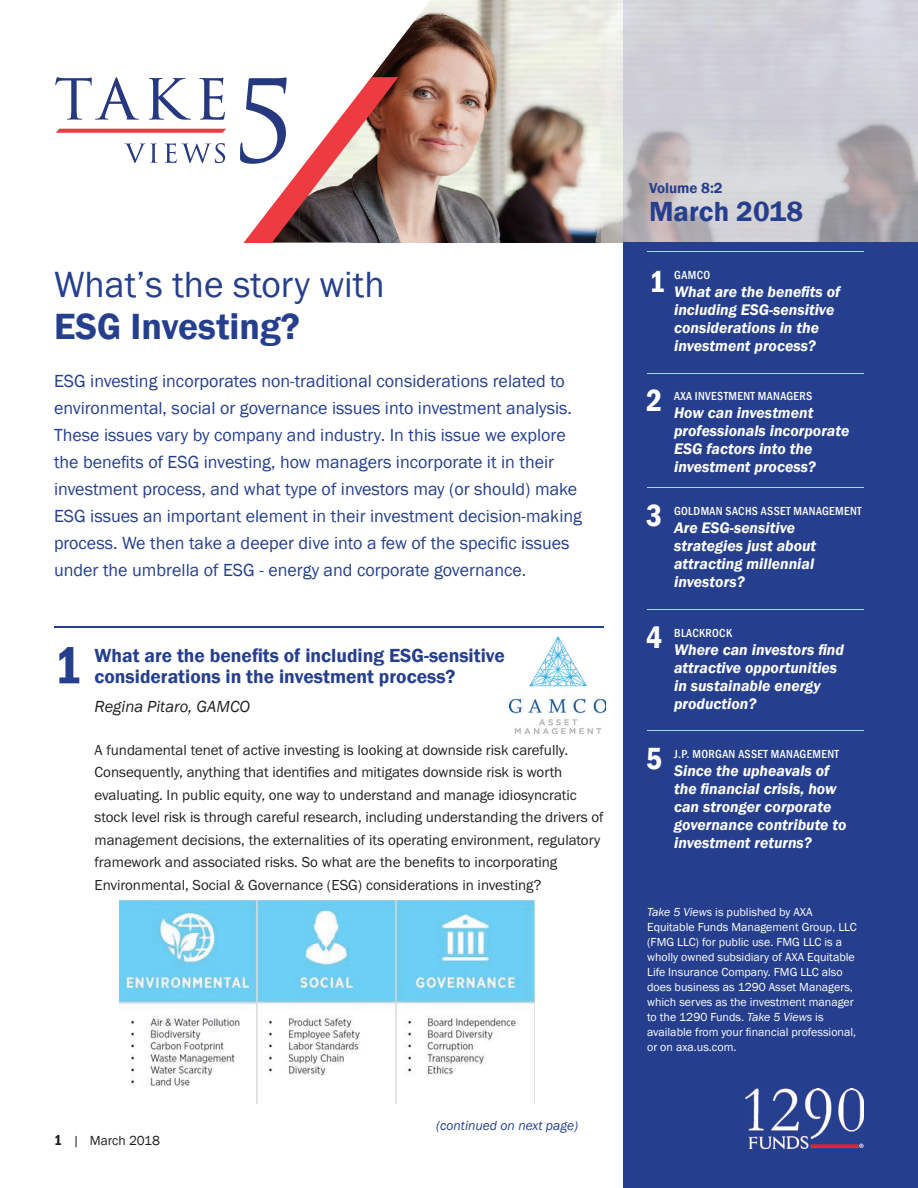
<style>
.page{position:relative;width:918px;height:1188px;background:#fff}
.page>*{position:absolute;margin:0;border:0;box-sizing:border-box;transform-origin:0 0}
.t1{font:600 condensed 54px "Franklin Gothic";color:#253f8e}
.t2{font:37.5px "Franklin Gothic";color:#253f8e}
.t3{font:600 37.5px "Franklin Gothic";color:#253f8e}
.t4{font:600 condensed 31.5px "Franklin Gothic";color:#fff}
.t5{font:600 28.5px "Franklin Gothic";color:#253f8e}
.t6{font:600 19.5px/21px "Franklin Gothic";color:#253f8e}
.t7{font:18px/27px "Franklin Gothic";color:#253f8e}
.t8{font:italic 16.5px "Franklin Gothic";color:#231f20}
.t9{font:italic 600 15.75px/18px "Franklin Gothic";color:#fff}
.t10{font:15px/22.5px "Franklin Gothic URW Boo";color:#231f20}
.t11{font:600 15px "Franklin Gothic";color:#253f8e}
.t12{font:italic 13.5px "Franklin Gothic";color:#253f8e}
.t13{font:13.5px "Franklin Gothic";color:#231f20}
.t14{font:12px/15px "Franklin Gothic";color:#fff}
.t15{font:500 condensed 12px "Franklin Gothic";letter-spacing:.03em;color:#fff}
.s1{font-weight:600;font-stretch:condensed;font-size:15px}
.s2{font-style:italic}
</style>
<div class="page">
<hr style="left:54px;top:627px;width:550px;height:1px;background:#253f8e">
<img style="left:372px;top:0;width:546px;height:243px">
<div style="left:623px;top:243px;width:295px;height:945px;background:#253f8e"></div>
<img style="left:745px;top:1088px;width:119px;height:60px">
<hr style="left:647px;top:251px;width:217px;height:1px;background:#9fdcf4">
<hr style="left:647px;top:373px;width:217px;height:1px;background:#9fdcf4">
<hr style="left:647px;top:487px;width:217px;height:1px;background:#9fdcf4">
<hr style="left:647px;top:609px;width:217px;height:1px;background:#9fdcf4">
<hr style="left:647px;top:730px;width:217px;height:1px;background:#9fdcf4">
<svg style="left:240px;top:77px;width:158px;height:166px"></svg>
<svg style="left:126px;top:144px;width:31px;height:19px"></svg>
<svg style="left:165px;top:143px;width:60px;height:20px"></svg>
<svg style="left:55px;top:77px;width:84px;height:43px"></svg>
<svg style="left:149px;top:78px;width:42px;height:42px"></svg>
<svg style="left:199px;top:78px;width:26px;height:42px"></svg>
<svg style="left:56px;top:129px;width:170px;height:4px"></svg>
<img style="left:509px;top:636px;width:96px;height:98px">
<img style="left:120px;top:901px;width:415px;height:203px">
<p class="t11" style="left:649px;top:179px;width:75px">Volume 8:2</p>
<h3 class="t5" style="left:649px;top:194px;width:156px">March 2018</h3>
<h2 class="t2" style="left:54px;top:261px;width:332px">What’s the story with</h2>
<h3 class="t4" style="left:649px;top:260px;width:18px">1</h3>
<h2 class="t3" style="left:54px;top:304px;width:247px">ESG Investing?</h2>
<p class="t7" style="left:54px;top:368px;width:530px">ESG investing incorporates non-traditional considerations related to environmental, social or governance issues into investment analysis.<br>These issues vary by company and industry. In this issue we explore the benefits of ESG investing, how managers incorporate it in their investment process, and what type of investors may (or should) make ESG issues an important element in their investment decision-making process. We then take a deeper dive into a few of the specific issues under the umbrella of ESG - energy and corporate governance.</p>
<h3 class="t4" style="left:646px;top:379px;width:18px">2</h3>
<h3 class="t4" style="left:646px;top:494px;width:18px">3</h3>
<p class="t15" style="left:674px;top:267px;width:38px">GAMCO</p>
<p class="t9" style="left:674px;top:283px;width:168px">What are the benefits of including ESG-sensitive considerations in the investment process?</p>
<p class="t15" style="left:674px;top:389px;width:140px">AXA INVESTMENT MANAGERS</p>
<p class="t9" style="left:674px;top:404px;width:177px">How can investment professionals incorporate<br>ESG factors into the investment process?</p>
<p class="t15" style="left:674px;top:503px;width:189px">GOLDMAN SACHS ASSET MANAGEMENT</p>
<p class="t9" style="left:674px;top:519px;width:144px">Are ESG-sensitive strategies just about attracting millennial investors?</p>
<h1 class="t1" style="left:54px;top:629px;width:29px">1</h1>
<h3 class="t6" style="left:94px;top:645px;width:412px">What are the benefits of including ESG-sensitive considerations in the investment process?</h3>
<p class="t8" style="left:94px;top:696px;width:157px">Regina Pitaro, GAMCO</p>
<p class="t10" style="left:94px;top:738px;width:511px">A fundamental tenet of active investing is looking at downside risk carefully.<br>Consequently, anything that identifies and mitigates downside risk is worth evaluating. In public equity, one way to understand and manage idiosyncratic stock level risk is through careful research, including understanding the drivers of management decisions, the externalities of its operating environment, regulatory framework and associated risks. So what are the benefits to incorporating Environmental, Social &amp; Governance (ESG) considerations in investing?</p>
<h3 class="t4" style="left:646px;top:617px;width:18px">4</h3>
<h3 class="t4" style="left:646px;top:738px;width:18px">5</h3>
<p class="t15" style="left:674px;top:625px;width:60px">BLACKROCK</p>
<p class="t9" style="left:674px;top:640px;width:171px">Where can investors find attractive opportunities in sustainable energy production?</p>
<p class="t15" style="left:674px;top:746px;width:166px">J.P. MORGAN ASSET MANAGEMENT</p>
<p class="t9" style="left:674px;top:762px;width:174px">Since the upheavals of the financial crisis, how can stronger corporate governance contribute to investment returns?</p>
<p class="t13" style="left:54px;top:1132px;width:108px"><span class="s1">1</span> | March 2018</p>
<p class="t12" style="left:436px;top:1117px;width:144px">(continued on next page)</p>
<p class="t14" style="left:647px;top:905px;width:211px"><span class="s2">Take 5 Views</span> is published by AXA Equitable Funds Management Group, LLC (FMG LLC) for public use. FMG LLC is a wholly owned subsidiary of AXA Equitable Life Insurance Company. FMG LLC also does business as 1290 Asset Managers, which serves as the investment manager to the 1290 Funds. <span class="s2">Take 5 Views</span> is available from your financial professional, or on axa.us.com.</p>
</div>
